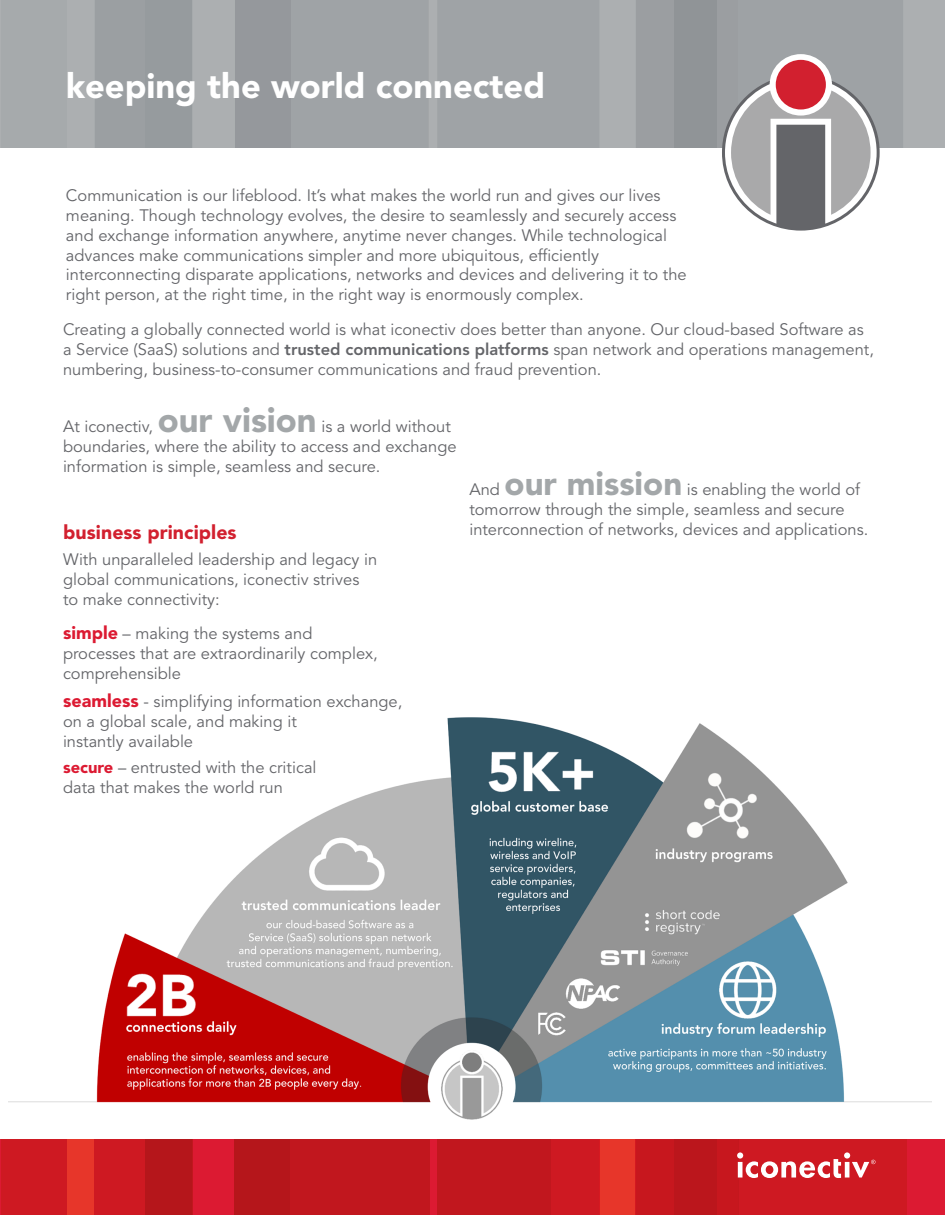
<style>
.page{position:relative;width:945px;height:1215px;background:#fff}
.page>*{position:absolute;margin:0;border:0;box-sizing:border-box;transform-origin:0 0}
.t1{font:900 34.5px "Avenir LT Std";color:#fff}
.Section_Title{font:900 19.5px "Avenir LT Std";letter-spacing:.005em;color:#d2202f}
.Body_Copy{font:16.5px/19.8px "Avenir LT Std";color:#646569}
.s1{font-weight:800}
.s2{font-weight:900;font-size:34.5px;color:#a3a7a9}
.s3{font-weight:900;font-size:18px;color:#dc1a32}
.s4{font-weight:900;color:#dc1a32}
.s5{font-weight:900;font-size:33px;color:#a3a7a9}
</style>
<div class="page">
<img style="left:8px;top:717px;width:924px;height:403px">
<div style="left:0;top:1139px;width:945px;height:76px;background:#dc1a32"></div>
<div style="left:599px;top:1139px;width:37px;height:76px;background:#e7362a"></div>
<div style="left:66px;top:1139px;width:29px;height:76px;background:#e7362a"></div>
<div style="left:1px;top:1139px;width:65px;height:76px;background:#ce1922"></div>
<div style="left:95px;top:1139px;width:51px;height:76px;background:#ce1922"></div>
<div style="left:551px;top:1139px;width:48px;height:76px;background:#ce1922"></div>
<hr style="left:599px;top:1139px;width:1px;height:76px;background:#d61921">
<div style="left:739px;top:1139px;width:167px;height:76px;background:#ce1922"></div>
<hr style="left:290px;top:1139px;width:1px;height:76px;background:#ce1922">
<div style="left:291px;top:1139px;width:138px;height:76px;background:#c1171e"></div>
<div style="left:235px;top:1139px;width:55px;height:76px;background:#b5161b"></div>
<hr style="left:192px;top:1139px;width:1px;height:76px;background:#c1171e">
<div style="left:146px;top:1139px;width:46px;height:76px;background:#b5161b"></div>
<div style="left:437px;top:1139px;width:114px;height:76px;background:#c1171e"></div>
<div style="left:0;top:0;width:945px;height:148px;background:#acafb1"></div>
<div style="left:1px;top:0;width:65px;height:148px;background:#a6aaac"></div>
<div style="left:95px;top:0;width:51px;height:148px;background:#9b9fa2"></div>
<div style="left:291px;top:0;width:137px;height:148px;background:#9fa3a6"></div>
<div style="left:235px;top:0;width:56px;height:148px;background:#95989c"></div>
<hr style="left:192px;top:0;width:1px;height:148px;background:#9da1a3">
<div style="left:146px;top:0;width:46px;height:148px;background:#969b9e"></div>
<svg style="left:636px;top:1139px;width:240px;height:76px"></svg>
<svg style="left:438px;top:0;width:465px;height:231px"></svg>
<p class="t1" style="left:66px;top:66px;width:481px">keeping the world connected</p>
<p class="Body_Copy" style="left:66px;top:186px;width:622px">Communication is our lifeblood. It’s what makes the world run and gives our lives meaning. Though technology evolves, the desire to seamlessly and securely access and exchange information anywhere, anytime never changes. While technological advances make communications simpler and more ubiquitous, efficiently interconnecting disparate applications, networks and devices and delivering it to the right person, at the right time, in the right way is enormously complex.</p>
<p class="Body_Copy" style="left:63px;top:320px;width:813px">Creating a globally connected world is what iconectiv does better than anyone. Our cloud-based Software as a Service (SaaS) solutions and <span class="s1">trusted communications platforms</span> span network and operations management, numbering, business-to-consumer communications and fraud prevention.</p>
<p class="Body_Copy" style="left:63px;top:417px;width:395px">At iconectiv, <span class="s2">our vision</span> is a world without boundaries, where the ability to access and exchange information is simple, seamless and secure.</p>
<p class="Section_Title" style="left:63px;top:520px;width:175px">business principles</p>
<p class="Body_Copy" style="left:63px;top:550px;width:316px">With unparalleled leadership and legacy in global communications, iconectiv strives to make connectivity:</p>
<p class="Body_Copy" style="left:63px;top:624px;width:316px"><span class="s3">simple</span> – making the systems and processes that are extraordinarily complex, comprehensible</p>
<p class="Body_Copy" style="left:63px;top:692px;width:341px"><span class="s3">seamless</span> - simplifying information exchange, on a global scale, and making it<br>instantly available</p>
<p class="Body_Copy" style="left:63px;top:758px;width:255px"><span class="s4">secure</span> – entrusted with the critical data that makes the world run</p>
<p class="Body_Copy" style="left:469px;top:480px;width:401px">And <span class="s5">our mission</span> is enabling the world of tomorrow through the simple, seamless and secure interconnection of networks, devices and applications.</p>
</div>
